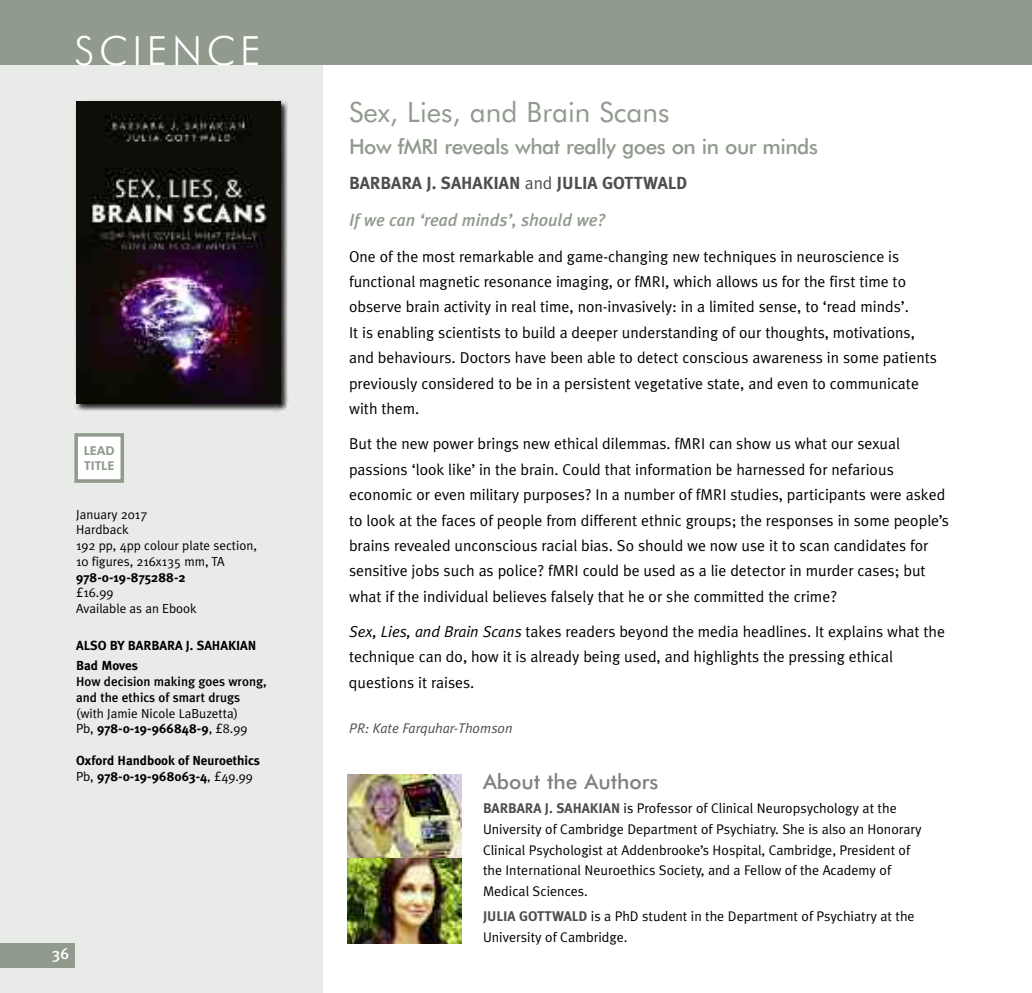
<style>
.page{position:relative;width:1032px;height:993px;background:#fff}
.page>*{position:absolute;margin:0;border:0;box-sizing:border-box;transform-origin:0 0}
.t1{font:300 40.25px "Futura BT";letter-spacing:.115em;color:#fff}
.t2{font:28px "Futura BT";color:#909a8d}
.t3{font:500 21px "Futura BT";letter-spacing:-.025em;color:#909a8d}
.t4{font:500 21px "Futura BT";color:#808080}
.t5{font:700 17.5px/37.6px "Meta Plus";color:#4d4d4d}
.t6{font:15.75px/25.4px "Meta Plus Normal";color:#000}
.t7{font:500 15.75px "Meta Plus";color:#fff}
.t8{font:14px/20.7px "Meta Plus Normal";color:#000}
.t9{font:italic 14px "Meta Plus Normal";color:#4d4d4d}
.t10{font:700 13.12px/20.7px "Meta Plus";color:#000}
.t11{font:13.12px/15.8px "Meta Plus Normal";color:#000}
.t12{font:500 13.12px/15.8px "Meta Plus";color:#000}
.t13{font:800 12.25px/15.8px "Futura BT";color:#909a8d}
.s1{font-family:"Meta Plus Normal";font-weight:400}
.s2{font-weight:500;font-style:italic;color:#909a8d}
.s3{font-style:italic}
.s4{font-family:"Meta Plus";font-weight:700;color:#4d4d4d}
</style>
<div class="page">
<div style="left:0;top:0;width:322px;height:992px;background:#e9ebe8"></div>
<img style="left:74px;top:99px;width:214px;height:313px">
<img style="left:77px;top:101px;width:203px;height:302px">
<div style="left:0;top:0;width:1032px;height:64px;background:#909a8d"></div>
<div style="left:0;top:943px;width:74px;height:24px;background:#909a8d"></div>
<img style="left:347px;top:774px;width:114px;height:84px">
<div style="left:78px;top:436px;width:43px;height:43px;background:#fff"></div>
<div style="left:74px;top:433px;width:50px;height:49px;border:4px solid #909a8d"></div>
<img style="left:347px;top:858px;width:114px;height:85px">
<h1 class="t1" style="left:74px;top:34px;width:188px">SCIENCE</h1>
<p class="t13" style="left:84px;top:443px;width:32px">LEAD<br>TITLE</p>
<p class="t11" style="left:76px;top:506px;width:182px">January 2017<br>Hardback<br>192 pp, 4pp colour plate section,<br>10 figures, 216x135 mm, TA</p>
<p class="t10" style="left:76px;top:566px;width:111px">978-0-19-875288-2</p>
<p class="t11" style="left:76px;top:584px;width:122px">£16.99<br>Available as an Ebook</p>
<p class="t10" style="left:76px;top:634px;width:182px">ALSO BY BARBARA J. SAHAKIAN<br>Bad Moves</p>
<p class="t12" style="left:76px;top:673px;width:192px">How decision making goes wrong, and the ethics of smart drugs</p>
<p class="t11" style="left:76px;top:705px;width:163px">(with Jamie Nicole LaBuzetta)</p>
<p class="t10" style="left:76px;top:718px;width:173px"><span class="s1">Pb,</span> 978-0-19-966848-9<span class="s1">, £8.99</span></p>
<p class="t10" style="left:76px;top:752px;width:185px;line-height:15.8px">Oxford Handbook of Neuroethics<br><span class="s1">Pb,</span> 978-0-19-968063-4<span class="s1">, £49.99</span></p>
<p class="t7" style="left:52px;top:943px;width:18px">36</p>
<h2 class="t2" style="left:349px;top:101px;width:322px">Sex, Lies, and Brain Scans</h2>
<h3 class="t3" style="left:349px;top:138px;width:470px">How fMRI reveals what really goes on in our minds</h3>
<p class="t5" style="left:349px;top:164px;width:340px">BARBARA J. SAHAKIAN <span class="s1">and</span> JULIA GOTTWALD<br><span class="s2">If we can ‘read minds’, should we?</span></p>
<p class="t6" style="left:349px;top:243px;width:589px">One of the most remarkable and game-changing new techniques in neuroscience is functional magnetic resonance imaging, or fMRI, which allows us for the first time to observe brain activity in real time, non-invasively: in a limited sense, to ‘read minds’.<br>It is enabling scientists to build a deeper understanding of our thoughts, motivations, and behaviours. Doctors have been able to detect conscious awareness in some patients previously considered to be in a persistent vegetative state, and even to communicate with them.</p>
<p class="t6" style="left:349px;top:431px;width:601px">But the new power brings new ethical dilemmas. fMRI can show us what our sexual passions ‘look like’ in the brain. Could that information be harnessed for nefarious economic or even military purposes? In a number of fMRI studies, participants were asked to look at the faces of people from different ethnic groups; the responses in some people’s brains revealed unconscious racial bias. So should we now use it to scan candidates for sensitive jobs such as police? fMRI could be used as a lie detector in murder cases; but what if the individual believes falsely that he or she committed the crime?</p>
<p class="t6" style="left:349px;top:618px;width:597px"><span class="s3">Sex, Lies, and Brain Scans</span> takes readers beyond the media headlines. It explains what the technique can do, how it is already being used, and highlights the pressing ethical questions it raises.</p>
<p class="t9" style="left:349px;top:719px;width:165px">PR: Kate Farquhar-Thomson</p>
<h3 class="t4" style="left:483px;top:772px;width:177px">About the Authors</h3>
<p class="t8" style="left:483px;top:797px;width:440px"><span class="s4">BARBARA J. SAHAKIAN</span> is Professor of Clinical Neuropsychology at the University of Cambridge Department of Psychiatry. She is also an Honorary Clinical Psychologist at Addenbrooke’s Hospital, Cambridge, President of the International Neuroethics Society, and a Fellow of the Academy of Medical Sciences.</p>
<p class="t8" style="left:483px;top:905px;width:433px"><span class="s4">JULIA GOTTWALD</span> is a PhD student in the Department of Psychiatry at the<br>University of Cambridge.</p>
</div>
